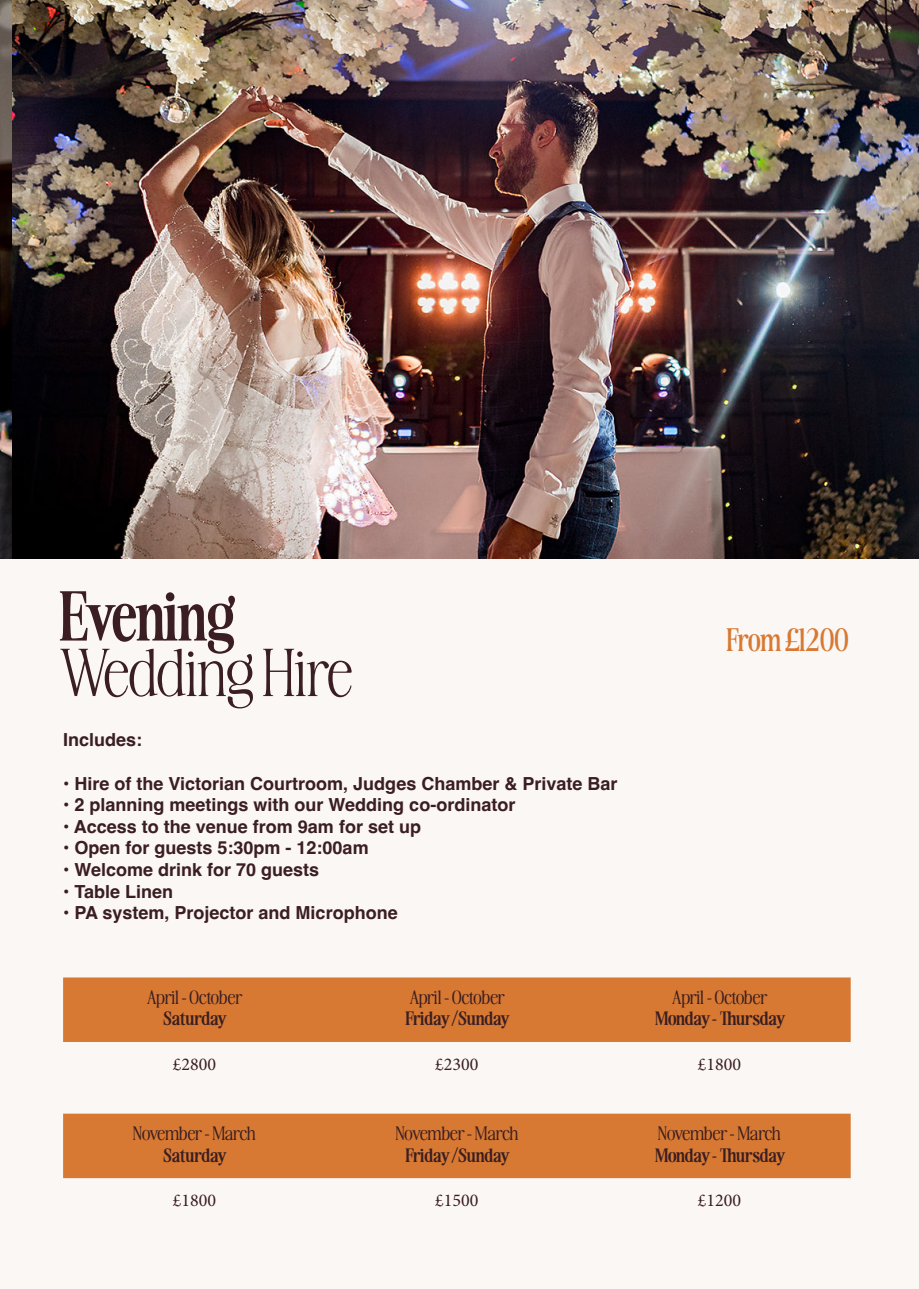
<style>
.page{position:relative;width:919px;height:1289px;background:#fff}
.page>*{position:absolute;margin:0;border:0;box-sizing:border-box;transform-origin:0 0}
.t1{font:58.5px "Awesome Serif Bold Extra Tall";color:#3a1e21}
.t2{font:700 18px "Helvetica";color:#3a1e21}
.t3{font:18px "Minion Pro";color:#3a1e21}
.t4{font:18px "Awesome Serif";color:#3a1e21}
</style>
<div class="page">
<div style="left:0;top:0;width:918px;height:1288px;background:#fbf7f5"></div>
<img style="left:13px;top:0;width:905px;height:558px">
<div style="left:63px;top:977px;width:787px;height:64px;background:#d77933"></div>
<div style="left:63px;top:1113px;width:787px;height:65px;background:#d77933"></div>
<div style="left:147px;top:990px;width:95px;height:38px;background:#d77933"></div>
<div style="left:405px;top:990px;width:105px;height:38px;background:#d77933"></div>
<div style="left:655px;top:990px;width:130px;height:38px;background:#d77933"></div>
<div style="left:133px;top:1126px;width:123px;height:14px;background:#d77933"></div>
<svg style="left:164px;top:1147px;width:63px;height:17px"></svg>
<div style="left:395px;top:1126px;width:123px;height:14px;background:#d77933"></div>
<div style="left:405px;top:1146px;width:105px;height:18px;background:#d77933"></div>
<div style="left:658px;top:1126px;width:122px;height:14px;background:#d77933"></div>
<div style="left:655px;top:1147px;width:130px;height:17px;background:#d77933"></div>
<p class="t1" style="left:85px;top:576px;width:124px">❖■■</p>
<p class="t2" style="left:63px;top:729px;width:81px">Includes:</p>
<p class="t2" style="left:63px;top:772px;width:556px">• Hire of the Victorian Courtroom, Judges Chamber &amp; Private Bar</p>
<p class="t2" style="left:63px;top:793px;width:453px">• 2 planning meetings with our Wedding co-ordinator</p>
<p class="t2" style="left:63px;top:815px;width:359px">• Access to the venue from 9am for set up</p>
<p class="t2" style="left:63px;top:837px;width:307px">• Open for guests 5:30pm - 12:00am</p>
<p class="t2" style="left:63px;top:858px;width:258px">• Welcome drink for 70 guests</p>
<p class="t2" style="left:63px;top:880px;width:111px">• Table Linen</p>
<p class="t2" style="left:63px;top:901px;width:336px">• PA system, Projector and Microphone</p>
<p class="t4" style="left:175px;top:986px;width:45px">● ▼□</p>
<p class="t4" style="left:437px;top:986px;width:45px">● ▼□</p>
<p class="t4" style="left:700px;top:986px;width:45px">● ▼□</p>
<p class="t3" style="left:173px;top:1051px;width:45px">£2800</p>
<p class="t3" style="left:435px;top:1051px;width:45px">£2300</p>
<p class="t3" style="left:697px;top:1051px;width:45px">£1800</p>
<p class="t3" style="left:173px;top:1188px;width:45px">£1800</p>
<p class="t3" style="left:435px;top:1188px;width:45px">£1500</p>
<p class="t3" style="left:697px;top:1188px;width:45px">£1200</p>
</div>
